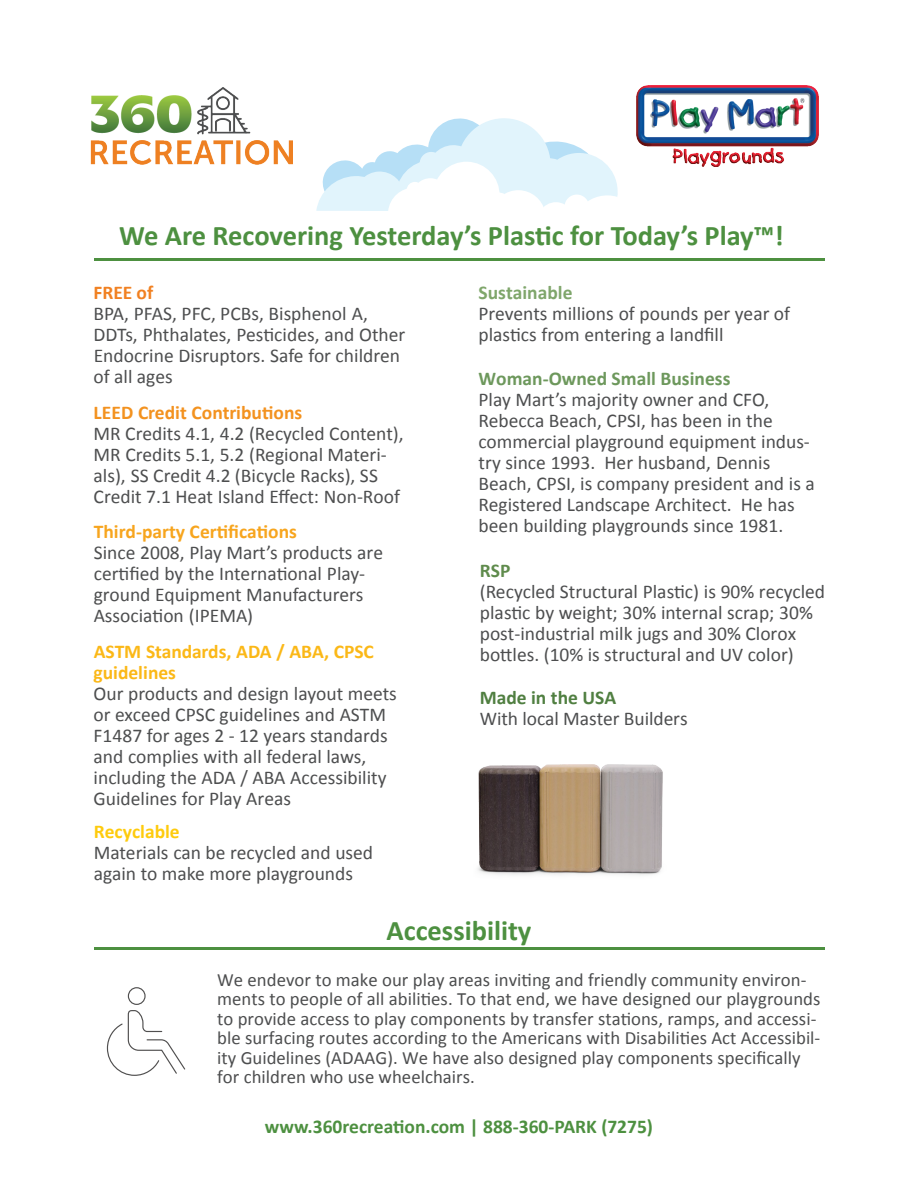
<style>
.page{position:relative;width:918px;height:1188px;background:#fff}
.page>*{position:absolute;margin:0;border:0;box-sizing:border-box;transform-origin:0 0}
.t1{font:700 28.5px "Calibri";color:#4d9040}
.t2{font:19.5px/21px "Calibri";color:#4d4e4f}
.t3{font:700 19.5px "Calibri";color:#4d9040}
.t4{font:700 19.5px/21px "Calibri";color:#fbb817}
.t5{font:700 19.5px "Calibri";color:#f7a51e}
.t6{font:700 19.5px "Calibri";color:#6d985c}
.t7{font:700 19.5px "Calibri";color:#f3921f}
.t8{font:700 19.5px "Calibri";color:#507f41}
.t9{font:700 19.5px "Calibri";color:#7fa66b}
.t10{font:700 19.5px "Calibri";color:#fecb0d}
.t11{font:700 19.5px "Calibri";letter-spacing:-.005em;color:#f18122}
.t12{font:700 19.5px "Calibri";color:#5f8b4c}
.t13{font:18.75px/19.5px "Calibri";color:#4d4e4f}
</style>
<div class="page">
<hr style="left:94px;top:258px;width:730px;height:2px;background:#4d9040">
<hr style="left:94px;top:948px;width:730px;height:2px;background:#4d9040">
<img style="left:478px;top:765px;width:185px;height:110px">
<img style="left:637px;top:86px;width:181px;height:80px">
<img style="left:90px;top:87px;width:203px;height:78px">
<svg style="left:316px;top:117px;width:321px;height:94px"></svg>
<div style="left:128px;top:987px;width:18px;height:18px;border:1px solid #504f4f;border-radius:50%"></div>
<svg style="left:106px;top:988px;width:80px;height:88px"></svg>
<h1 class="t1" style="left:119px;top:215px;width:666px">We Are Recovering Yesterday’s Plastic for Today’s Play™!</h1>
<p class="t11" style="left:94px;top:279px;width:61px">FREE of</p>
<p class="t2" style="left:94px;top:303px;width:313px">BPA, PFAS, PFC, PCBs, Bisphenol A,<br>DDTs, Phthalates, Pesticides, and Other<br>Endocrine Disruptors. Safe for children of all ages</p>
<p class="t7" style="left:94px;top:399px;width:210px">LEED Credit Contributions</p>
<p class="t2" style="left:94px;top:423px;width:312px">MR Credits 4.1, 4.2 (Recycled Content), MR Credits 5.1, 5.2 (Regional Materi&shy;als), SS Credit 4.2 (Bicycle Racks), SS Credit 7.1 Heat Island Effect: Non-Roof</p>
<p class="t5" style="left:94px;top:517px;width:205px">Third-party Certifications</p>
<p class="t2" style="left:94px;top:541px;width:291px">Since 2008, Play Mart’s products are certified by the International Play&shy;ground Equipment Manufacturers<br>Association (IPEMA)</p>
<p class="t4" style="left:94px;top:640px;width:282px">ASTM Standards, ADA / ABA, CPSC guidelines</p>
<p class="t2" style="left:94px;top:682px;width:305px">Our products and design layout meets or exceed CPSC guidelines and ASTM F1487 for ages 2 - 12 years standards and complies with all federal laws, including the ADA / ABA Accessibility Guidelines for Play Areas</p>
<p class="t10" style="left:94px;top:818px;width:88px">Recyclable</p>
<p class="t2" style="left:94px;top:841px;width:281px">Materials can be recycled and used again to make more playgrounds</p>
<p class="t9" style="left:478px;top:279px;width:96px">Sustainable</p>
<p class="t2" style="left:478px;top:303px;width:313px">Prevents millions of pounds per year of plastics from entering a landfill</p>
<p class="t6" style="left:478px;top:365px;width:253px">Woman-Owned Small Business</p>
<p class="t2" style="left:478px;top:388px;width:338px">Play Mart’s majority owner and CFO, Rebecca Beach, CPSI, has been in the commercial playground equipment indus&shy;try since 1993. Her husband, Dennis Beach, CPSI, is company president and is a Registered Landscape Architect. He has been building playgrounds since 1981.</p>
<p class="t12" style="left:480px;top:557px;width:32px">RSP</p>
<p class="t2" style="left:480px;top:581px;width:347px">(Recycled Structural Plastic) is 90% recycled plastic by weight; 30% internal scrap; 30% post-industrial milk jugs and 30% Clorox bottles. (10% is structural and UV color)</p>
<p class="t8" style="left:480px;top:684px;width:138px">Made in the USA</p>
<p class="t2" style="left:480px;top:708px;width:209px">With local Master Builders</p>
<h1 class="t1" style="left:387px;top:911px;width:146px">Accessibility</h1>
<p class="t13" style="left:217px;top:969px;width:605px">We endevor to make our play areas inviting and friendly community environ&shy;ments to people of all abilities. To that end, we have designed our playgrounds to provide access to play components by transfer stations, ramps, and accessi&shy;ble surfacing routes according to the Americans with Disabilities Act Accessibil&shy;ity Guidelines (ADAAG). We have also designed play components specifically for children who use wheelchairs.</p>
<p class="t3" style="left:265px;top:1113px;width:390px">www.360recreation.com | 888-360-PARK (7275)</p>
</div>
